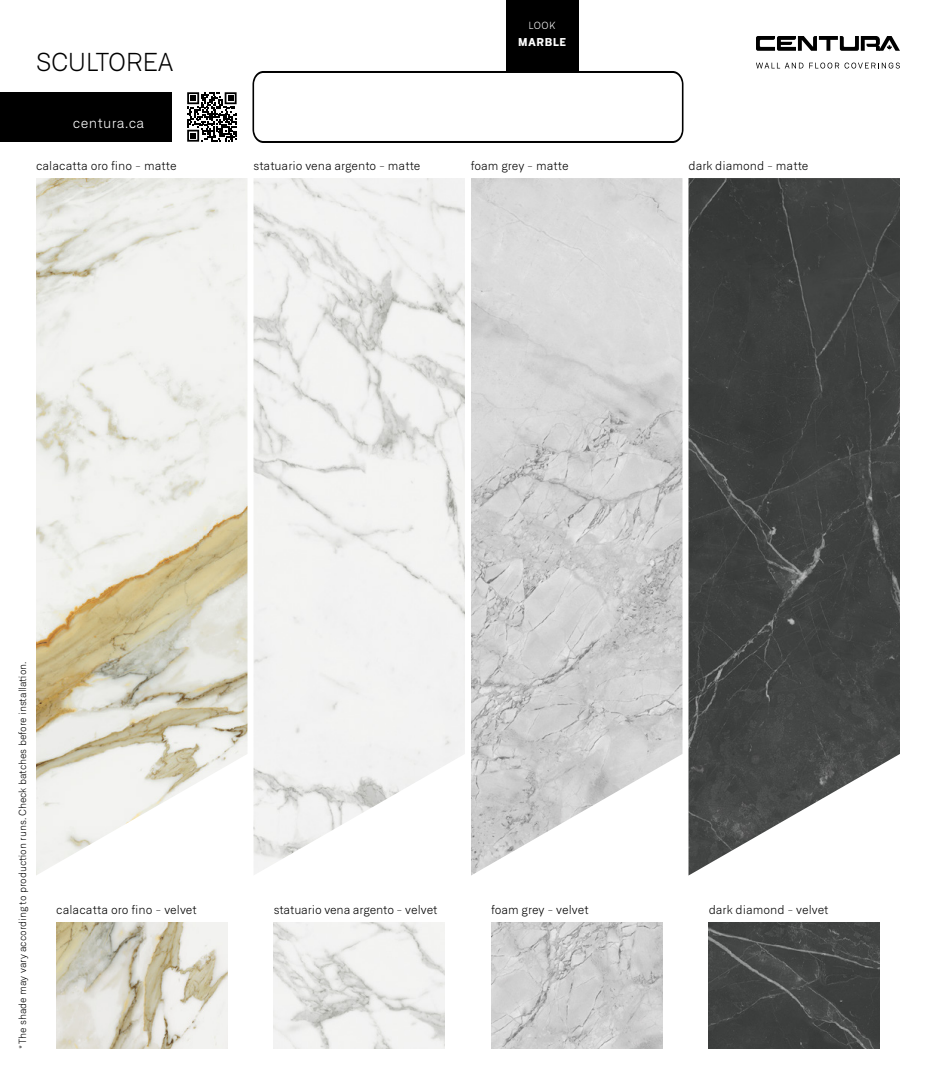
<style>
.page{position:relative;width:936px;height:1080px;background:#fff}
.page>*{position:absolute;margin:0;border:0;box-sizing:border-box;transform-origin:0 0}
.t1{font:300 25px "Neufile Grotesk";letter-spacing:-.01em;color:#000}
.t2{font:300 14px "Neufile Grotesk";letter-spacing:.03em;color:#fff}
.t3{font:300 12px "Neufile Grotesk";color:#000}
.t4{font:800 11px "Neufile Grotesk";letter-spacing:.07em;color:#fff}
.t5{font:300 10px "Neufile Grotesk";color:#000}
.t6{font:300 10px "Neufile Grotesk";color:#fff}
</style>
<div class="page">
<svg style="left:756px;top:63px;width:47px;height:5px"></svg>
<svg style="left:809px;top:63px;width:91px;height:6px"></svg>
<svg style="left:756px;top:36px;width:144px;height:15px"></svg>
<svg style="left:187px;top:92px;width:50px;height:50px"></svg>
<img style="left:56px;top:922px;width:171px;height:126px">
<img style="left:274px;top:922px;width:171px;height:126px">
<img style="left:491px;top:922px;width:171px;height:126px">
<img style="left:709px;top:922px;width:171px;height:126px">
<img style="left:36px;top:178px;width:212px;height:697px">
<img style="left:254px;top:178px;width:211px;height:697px">
<img style="left:471px;top:178px;width:211px;height:698px">
<img style="left:688px;top:178px;width:212px;height:698px">
<div style="left:0;top:92px;width:171px;height:50px;background:#000"></div>
<div style="left:506px;top:0;width:72px;height:72px;background:#000"></div>
<svg style="left:252px;top:71px;width:432px;height:72px"></svg>
<h1 class="t1" style="left:36px;top:46px;width:139px">SCULTOREA</h1>
<p class="t2" style="left:73px;top:114px;width:73px">centura.ca</p>
<p class="t6" style="left:529px;top:19px;width:29px">LOOK</p>
<p class="t4" style="left:518px;top:34px;width:49px">MARBLE</p>
<p class="t3" style="left:36px;top:158px;width:142px">calacatta oro fino - matte</p>
<p class="t3" style="left:253px;top:158px;width:169px">statuario vena argento - matte</p>
<p class="t3" style="left:471px;top:158px;width:99px">foam grey - matte</p>
<p class="t3" style="left:688px;top:158px;width:122px">dark diamond - matte</p>
<p class="t5" style="left:16px;top:1048px;width:388px;rotate:-90deg">*The shade may vary according to production runs. Check batches before installation.</p>
<p class="t3" style="left:56px;top:903px;width:142px">calacatta oro fino - velvet</p>
<p class="t3" style="left:274px;top:903px;width:165px">statuario vena argento - velvet</p>
<p class="t3" style="left:491px;top:903px;width:99px">foam grey - velvet</p>
<p class="t3" style="left:709px;top:903px;width:121px">dark diamond - velvet</p>
</div>
